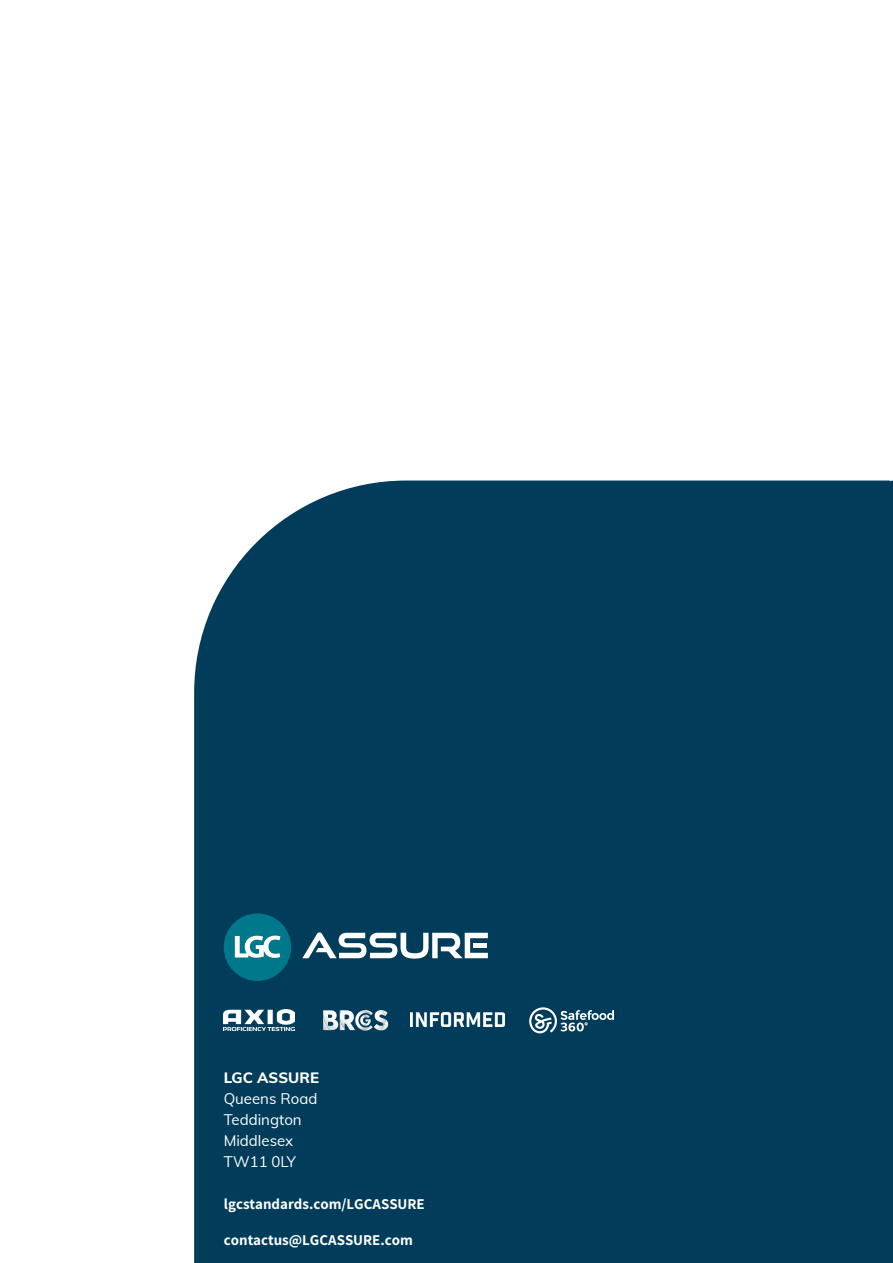
<style>
.page{position:relative;width:893px;height:1263px;background:#fff}
.page>*{position:absolute;margin:0;border:0;box-sizing:border-box;transform-origin:0 0}
.t1{font:700 15px "Assistant";color:#fff}
.t2{font:15px/21px "Muli";color:#fff}
.t3{font:800 15px "Muli";color:#fff}
</style>
<div class="page">
<div style="left:194px;top:480px;width:699px;height:783px;background:#013d5a"></div>
<svg style="left:224px;top:913px;width:67px;height:68px;background:#1e7b8e"></svg>
<svg style="left:302px;top:932px;width:186px;height:26px"></svg>
<img style="left:411px;top:1013px;width:93px;height:14px">
<img style="left:224px;top:1009px;width:70px;height:21px">
<svg style="left:323px;top:1010px;width:65px;height:20px"></svg>
<svg style="left:529px;top:1007px;width:85px;height:26px;background:#487388"></svg>
<p class="t3" style="left:224px;top:1066px;width:97px">LGC ASSURE</p>
<p class="t2" style="left:224px;top:1087px;width:95px">Queens Road<br>Teddington<br>Middlesex<br>TW11 0LY</p>
<p class="t1" style="left:224px;top:1194px;width:202px">lgcstandards.com/LGCASSURE</p>
<p class="t1" style="left:224px;top:1230px;width:191px">contactus@LGCASSURE.com</p>
</div>
